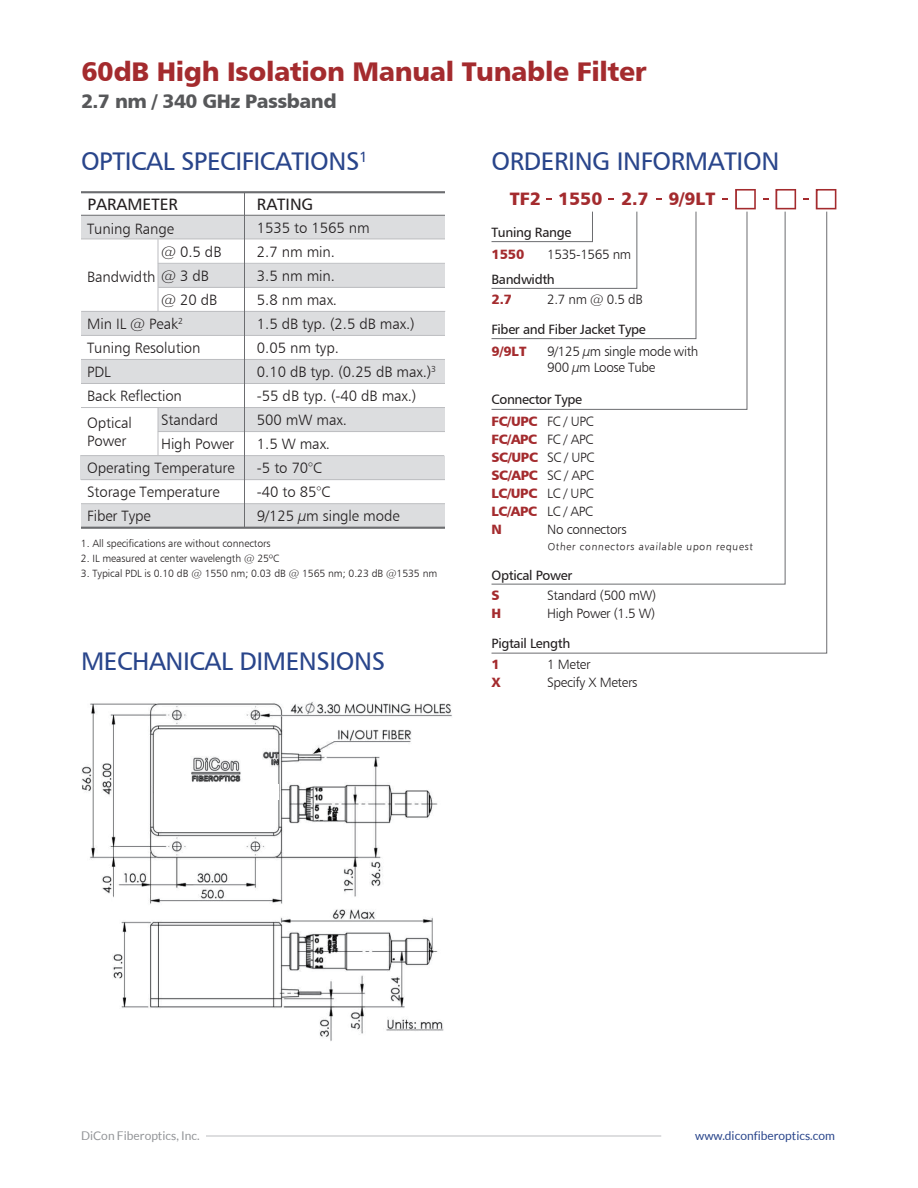
<style>
.page{position:relative;width:918px;height:1188px;background:#fff}
.page>*{position:absolute;margin:0;border:0;box-sizing:border-box;transform-origin:0 0}
.t1{font:27px "Humanist 777 BT Black B";letter-spacing:-.015em;color:#a42b2e}
.t2{font:25.5px "Humanist 777 BT Roman B";letter-spacing:-.015em;color:#29458b}
.t3{font:19.5px "Humanist 777 BT Black B";letter-spacing:-.025em;color:#57585a}
.t4{font:18px "Humanist 777 BT Black B";color:#a42b2e}
.t5{font:16.5px "Humanist 777 BT Roman B";color:#231f20}
.t6{font:15px/24px "Humanist 777 BT Light B";letter-spacing:-.005em;color:#231f20}
.t7{font:13.5px/18px "Humanist 777 BT Light B";letter-spacing:-.025em;color:#231f20}
.t8{font:13.5px "Humanist 777 BT Roman B";letter-spacing:-.025em;color:#231f20}
.t9{font:13.5px/18px "Humanist 777 BT Black B";letter-spacing:-.025em;color:#a42b2e}
.t10{font:12px "Lato";color:#29458b}
.t11{font:12px "Lato";color:#939598}
.t12{font:10.5px "Humanist 777 BT Light B";letter-spacing:-.005em;color:#231f20}
</style>
<div class="page">
<div style="left:158px;top:264px;width:287px;height:23px;background:#dcdddf"></div>
<div style="left:82px;top:311px;width:363px;height:24px;background:#dcdddf"></div>
<div style="left:82px;top:359px;width:363px;height:24px;background:#dcdddf"></div>
<div style="left:158px;top:408px;width:287px;height:24px;background:#dcdddf"></div>
<div style="left:82px;top:504px;width:363px;height:24px;background:#dcdddf"></div>
<div style="left:81px;top:456px;width:364px;height:23px;background:#dcdddf"></div>
<div style="left:81px;top:215px;width:364px;height:24px;background:#dcdddf"></div>
<hr style="left:81px;top:191px;width:364px;height:2px;background:#6c6d70">
<hr style="left:158px;top:263px;width:287px;height:1px;background:#bcbdc0">
<hr style="left:81px;top:239px;width:364px;height:1px;background:#bcbdc0">
<hr style="left:158px;top:287px;width:287px;height:1px;background:#bcbdc0">
<hr style="left:81px;top:311px;width:364px;height:1px;background:#bcbdc0">
<hr style="left:81px;top:335px;width:364px;height:1px;background:#bcbdc0">
<hr style="left:81px;top:359px;width:364px;height:1px;background:#bcbdc0">
<hr style="left:81px;top:383px;width:364px;height:1px;background:#bcbdc0">
<hr style="left:81px;top:407px;width:364px;height:1px;background:#bcbdc0">
<hr style="left:158px;top:431px;width:287px;height:1px;background:#bcbdc0">
<hr style="left:80px;top:455px;width:364px;height:1px;background:#bcbdc0">
<hr style="left:81px;top:479px;width:364px;height:1px;background:#bcbdc0">
<hr style="left:81px;top:503px;width:364px;height:1px;background:#bcbdc0">
<hr style="left:158px;top:239px;width:1px;height:72px;background:#bcbdc0">
<hr style="left:158px;top:407px;width:1px;height:48px;background:#bcbdc0">
<hr style="left:81px;top:215px;width:364px;height:1px;background:#6c6d70">
<hr style="left:244px;top:192px;width:1px;height:336px;background:#6c6d70">
<hr style="left:81px;top:527px;width:364px;height:2px;background:#6c6d70">
<svg style="left:491px;top:211px;width:337px;height:443px"></svg>
<svg style="left:735px;top:189px;width:21px;height:20px"></svg>
<svg style="left:775px;top:189px;width:21px;height:20px"></svg>
<svg style="left:816px;top:189px;width:20px;height:20px"></svg>
<img style="left:81px;top:702px;width:371px;height:339px">
<div style="left:154px;top:785px;width:125px;height:15px;background:#fff"></div>
<hr style="left:206px;top:1136px;width:455px;height:1px;background:#bcbdc0">
<h1 class="t1" style="left:81px;top:54px;width:567px">60dB High Isolation Manual Tunable Filter</h1>
<h3 class="t3" style="left:81px;top:89px;width:257px">2.7 nm / 340 GHz Passband</h3>
<h2 class="t2" style="left:81px;top:146px;width:288px">OPTICAL SPECIFICATIONS<sup>1</sup></h2>
<h2 class="t2" style="left:492px;top:146px;width:289px">ORDERING INFORMATION</h2>
<p class="t5" style="left:87px;top:194px;width:92px">PARAMETER</p>
<p class="t5" style="left:257px;top:194px;width:58px">RATING</p>
<p class="t6" style="left:257px;top:216px;width:181px">1535 to 1565 nm<br>2.7 nm min.<br>3.5 nm min.<br>5.8 nm max.<br>1.5 dB typ. (2.5 dB max.)<br>0.05 nm typ.<br>0.10 dB typ. (0.25 dB max.)<sup>3 </sup>-55 dB typ. (-40 dB max.)<br>500 mW max.<br>1.5 W max.<br>-5 to 70°C<br>-40 to 85°C<br>9/125 µm single mode</p>
<p class="t6" style="left:87px;top:216px;width:89px">Tuning Range</p>
<p class="t6" style="left:161px;top:240px;width:62px">@ 0.5 dB</p>
<p class="t6" style="left:87px;top:264px;width:123px">Bandwidth @ 3 dB</p>
<p class="t6" style="left:161px;top:288px;width:58px">@ 20 dB</p>
<p class="t6" style="left:87px;top:312px;width:97px">Min IL @ Peak<sup>2</sup></p>
<p class="t6" style="left:87px;top:336px;width:115px">Tuning Resolution</p>
<p class="t6" style="left:87px;top:360px;width:25px">PDL</p>
<p class="t6" style="left:87px;top:384px;width:96px">Back Reflection</p>
<p class="t6" style="left:161px;top:408px;width:59px">Standard</p>
<p class="t6" style="left:161px;top:432px;width:75px">High Power</p>
<p class="t6" style="left:87px;top:456px;width:149px">Operating Temperature</p>
<p class="t6" style="left:87px;top:480px;width:134px">Storage Temperature</p>
<p class="t6" style="left:87px;top:504px;width:65px">Fiber Type</p>
<p class="t6" style="left:87px;top:413px;width:46px;line-height:18px">Optical<br>Power</p>
<p class="t12" style="left:81px;top:537px;width:191px">1. All specifications are without connectors</p>
<p class="t12" style="left:81px;top:552px;width:200px">2. IL measured at center wavelength @ 25ºC</p>
<p class="t12" style="left:81px;top:567px;width:358px">3. Typical PDL is 0.10 dB @ 1550 nm; 0.03 dB @ 1565 nm; 0.23 dB @1535 nm</p>
<h2 class="t2" style="left:81px;top:645px;width:306px">MECHANICAL DIMENSIONS</h2>
<p class="t4" style="left:558px;top:187px;width:159px">1550 2.7 9/9LT</p>
<p class="t4" style="left:510px;top:187px;width:33px">TF2</p>
<p class="t8" style="left:492px;top:224px;width:81px">Tuning Range</p>
<p class="t8" style="left:492px;top:271px;width:65px">Bandwidth</p>
<p class="t9" style="left:492px;top:245px;width:35px">1550</p>
<p class="t7" style="left:547px;top:245px;width:86px">1535-1565 nm</p>
<p class="t9" style="left:492px;top:290px;width:22px">2.7</p>
<p class="t7" style="left:547px;top:290px;width:97px">2.7 nm @ 0.5 dB</p>
<p class="t8" style="left:492px;top:321px;width:156px">Fiber and Fiber Jacket Type</p>
<p class="t9" style="left:492px;top:342px;width:36px">9/9LT</p>
<p class="t7" style="left:547px;top:343px;width:153px;line-height:16.5px">9/125 µm single mode with<br>900 µm Loose Tube</p>
<p class="t8" style="left:492px;top:390px;width:92px">Connector Type</p>
<p class="t9" style="left:492px;top:412px;width:48px;text-align:justify">FC/UPC FC/APC SC/UPC SC/APC LC/UPC LC/APC N</p>
<p class="t7" style="left:547px;top:413px;width:81px">FC / UPC<br>FC / APC<br>SC / UPC<br>SC / APC<br>LC / UPC<br>LC / APC<br>No connectors</p>
<p class="t12" style="left:549px;top:531px;width:206px;rotate:5deg">Other connectors available upon request</p>
<p class="t8" style="left:492px;top:567px;width:82px">Optical Power</p>
<p class="t9" style="left:492px;top:586px;width:11px">S<br>H</p>
<p class="t7" style="left:547px;top:586px;width:110px">Standard (500 mW)<br>High Power (1.5 W)</p>
<p class="t8" style="left:492px;top:635px;width:80px">Pigtail Length</p>
<p class="t9" style="left:492px;top:655px;width:11px">1<br>X</p>
<p class="t7" style="left:547px;top:656px;width:92px">1 Meter<br>Specify X Meters</p>
<p class="t11" style="left:81px;top:1129px;width:120px">DiCon Fiberoptics, Inc.</p>
<p class="t10" style="left:695px;top:1129px;width:141px">www.diconfiberoptics.com</p>
</div>
